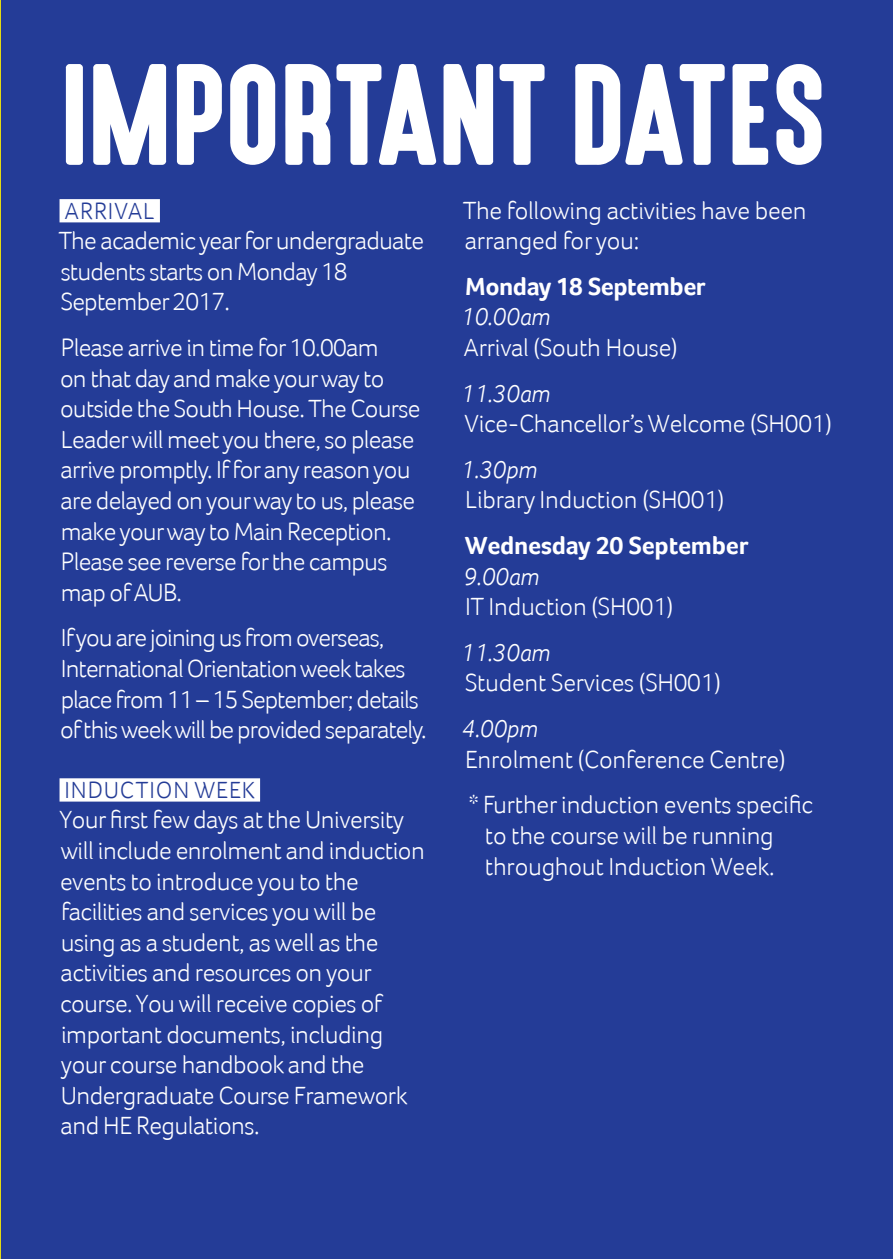
<style>
.page{position:relative;width:893px;height:1259px;background:#243c97}
.page>*{position:absolute;margin:0;border:0;box-sizing:border-box;transform-origin:0 0}
.body_dates_upper{font:129px "High Voltage";letter-spacing:-.01em;color:#fff}
.body_dates_upper-2{font:300 25.5px/30.6px "Foco";letter-spacing:-.02em;color:#fff}
.body_dates_upper-3{font:300 25.5px/30.6px "Foco";letter-spacing:-.04em;color:#fff}
.body_dates_upper-4{font:italic 300 25.5px "Foco";letter-spacing:-.01em;color:#fff}
.body_dates_upper-5{font:700 25.5px "Foco";letter-spacing:-.01em;color:#fff}
.body_dates_upper-6{font:300 24px "Foco";letter-spacing:.04em;color:#243c97}
</style>
<div class="page">
<div style="left:60px;top:199px;width:100px;height:23px;background:#fff"></div>
<div style="left:60px;top:778px;width:200px;height:23px;background:#fff"></div>
<hr style="left:0;top:0;width:1px;height:1259px;background:#fff101">
<p class="body_dates_upper" style="left:60px;top:45px;width:769px">IMPORTANT DATES</p>
<p class="body_dates_upper-6" style="left:65px;top:197px;width:92px">ARRIVAL</p>
<p class="body_dates_upper-2" style="left:59px;top:225px;width:367px">The academic year for undergraduate students starts on Monday 18<br>September 2017.</p>
<p class="body_dates_upper-2" style="left:60px;top:332px;width:362px">Please arrive in time for 10.00am<br>on that day and make your way to outside the South House. The Course<br>Leader will meet you there, so please arrive promptly. If for any reason you are delayed on your way to us, please make your way to Main Reception.<br>Please see reverse for the campus map of AUB.</p>
<p class="body_dates_upper-3" style="left:60px;top:622px;width:368px">If you are joining us from overseas, International Orientation week takes place from 11 – 15 September; details of this week will be provided separately.</p>
<p class="body_dates_upper-6" style="left:65px;top:776px;width:192px">INDUCTION WEEK</p>
<p class="body_dates_upper-2" style="left:60px;top:804px;width:367px">Your first few days at the University will include enrolment and induction events to introduce you to the facilities and services you will be using as a student, as well as the activities and resources on your course. You will receive copies of important documents, including your course handbook and the<br>Undergraduate Course Framework and HE Regulations.</p>
<p class="body_dates_upper-2" style="left:463px;top:194px;width:345px">The following activities have been arranged for you:</p>
<p class="body_dates_upper-5" style="left:465px;top:271px;width:242px">Monday 18 September</p>
<p class="body_dates_upper-4" style="left:461px;top:302px;width:91px">10.00am</p>
<p class="body_dates_upper-2" style="left:463px;top:332px;width:216px">Arrival (South House)</p>
<p class="body_dates_upper-4" style="left:461px;top:378px;width:91px">11.30am</p>
<p class="body_dates_upper-2" style="left:465px;top:408px;width:369px">Vice-Chancellor’s Welcome (SH001)</p>
<p class="body_dates_upper-4" style="left:461px;top:454px;width:78px">1.30pm</p>
<p class="body_dates_upper-2" style="left:465px;top:484px;width:261px">Library Induction (SH001)</p>
<p class="body_dates_upper-5" style="left:465px;top:530px;width:285px">Wednesday 20 September</p>
<p class="body_dates_upper-4" style="left:463px;top:561px;width:78px">9.00am</p>
<p class="body_dates_upper-2" style="left:465px;top:591px;width:210px">IT Induction (SH001)</p>
<p class="body_dates_upper-4" style="left:461px;top:637px;width:91px">11.30am</p>
<p class="body_dates_upper-2" style="left:465px;top:667px;width:258px">Student Services (SH001)</p>
<p class="body_dates_upper-4" style="left:462px;top:714px;width:78px">4.00pm</p>
<p class="body_dates_upper-2" style="left:465px;top:743px;width:322px">Enrolment (Conference Centre)</p>
<p class="body_dates_upper-2" style="left:485px;top:789px;width:330px;text-indent:-16px">* Further induction events specific to the course will be running throughout Induction Week.</p>
</div>
